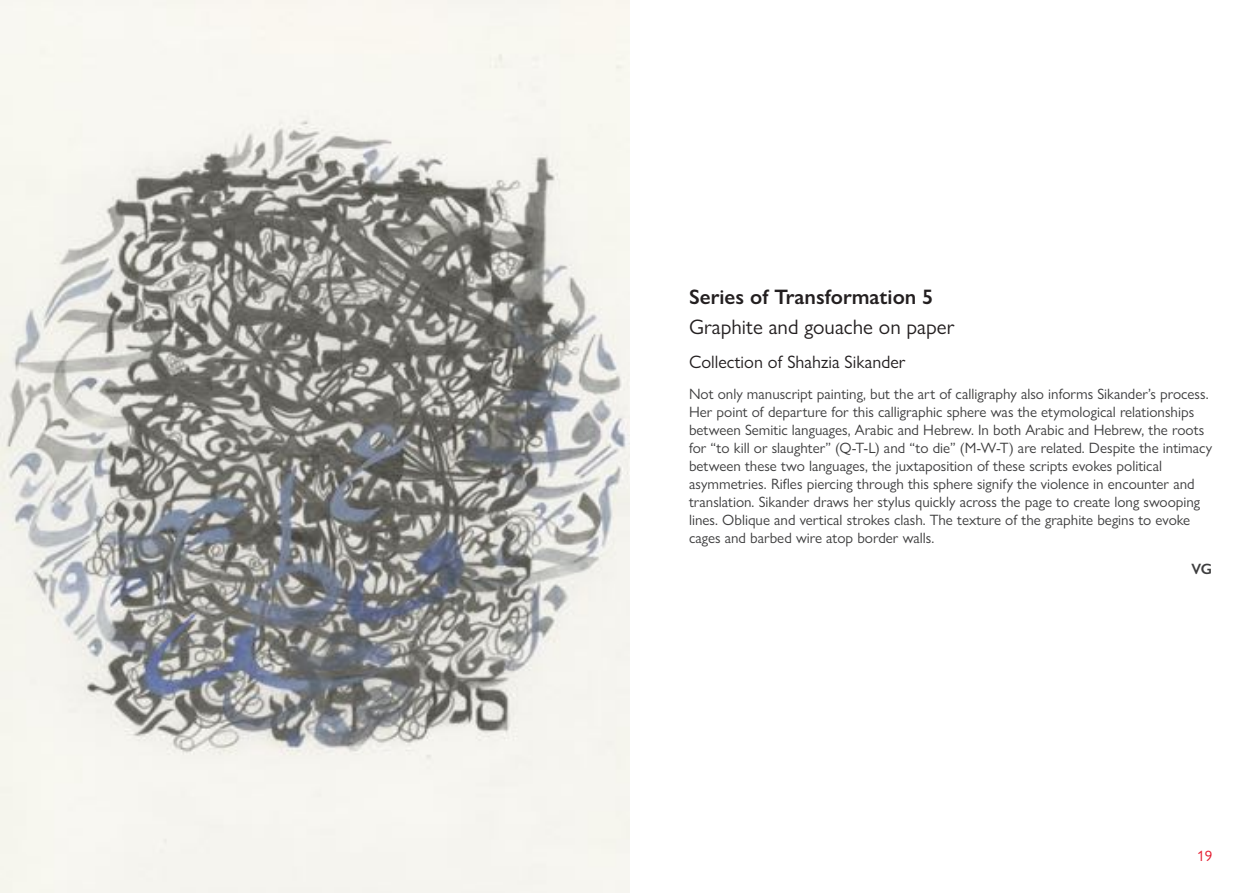
<style>
.page{position:relative;width:1259px;height:893px;background:#fff}
.page>*{position:absolute;margin:0;border:0;box-sizing:border-box;transform-origin:0 0}
.t1{font:21px "Gill Sans Nova";color:#231f20}
.t2{font:600 21px "Gill Sans Nova";color:#231f20}
.t3{font:18px "Gill Sans Nova";color:#231f20}
.t4{font:15px/18px "Gill Sans Nova";color:#3e3e3f}
.t5{font:15px "Gill Sans Nova";color:#e51d31}
.t6{font:600 15px "Gill Sans Nova";color:#3e3e3f}
</style>
<div class="page">
<img style="left:0;top:0;width:629px;height:893px">
<h1 class="t2" style="left:689px;top:284px;width:246px">Series of Transformation 5</h1>
<h1 class="t1" style="left:689px;top:314px;width:267px">Graphite and gouache on paper</h1>
<p class="t3" style="left:689px;top:351px;width:218px">Collection of Shahzia Sikander</p>
<p class="t4" style="left:689px;top:385px;width:524px">Not only manuscript painting, but the art of calligraphy also informs Sikander’s process.<br>Her point of departure for this calligraphic sphere was the etymological relationships between Semitic languages, Arabic and Hebrew. In both Arabic and Hebrew, the roots for “to kill or slaughter” (Q-T-L) and “to die” (M-W-T) are related. Despite the intimacy between these two languages, the juxtaposition of these scripts evokes political asymmetries. Rifles piercing through this sphere signify the violence in encounter and translation. Sikander draws her stylus quickly across the page to create long swooping lines. Oblique and vertical strokes clash. The texture of the graphite begins to evoke cages and barbed wire atop border walls.</p>
<p class="t6" style="left:1191px;top:559px;width:22px">VG</p>
<p class="t5" style="left:1197px;top:847px;width:16px">19</p>
</div>
